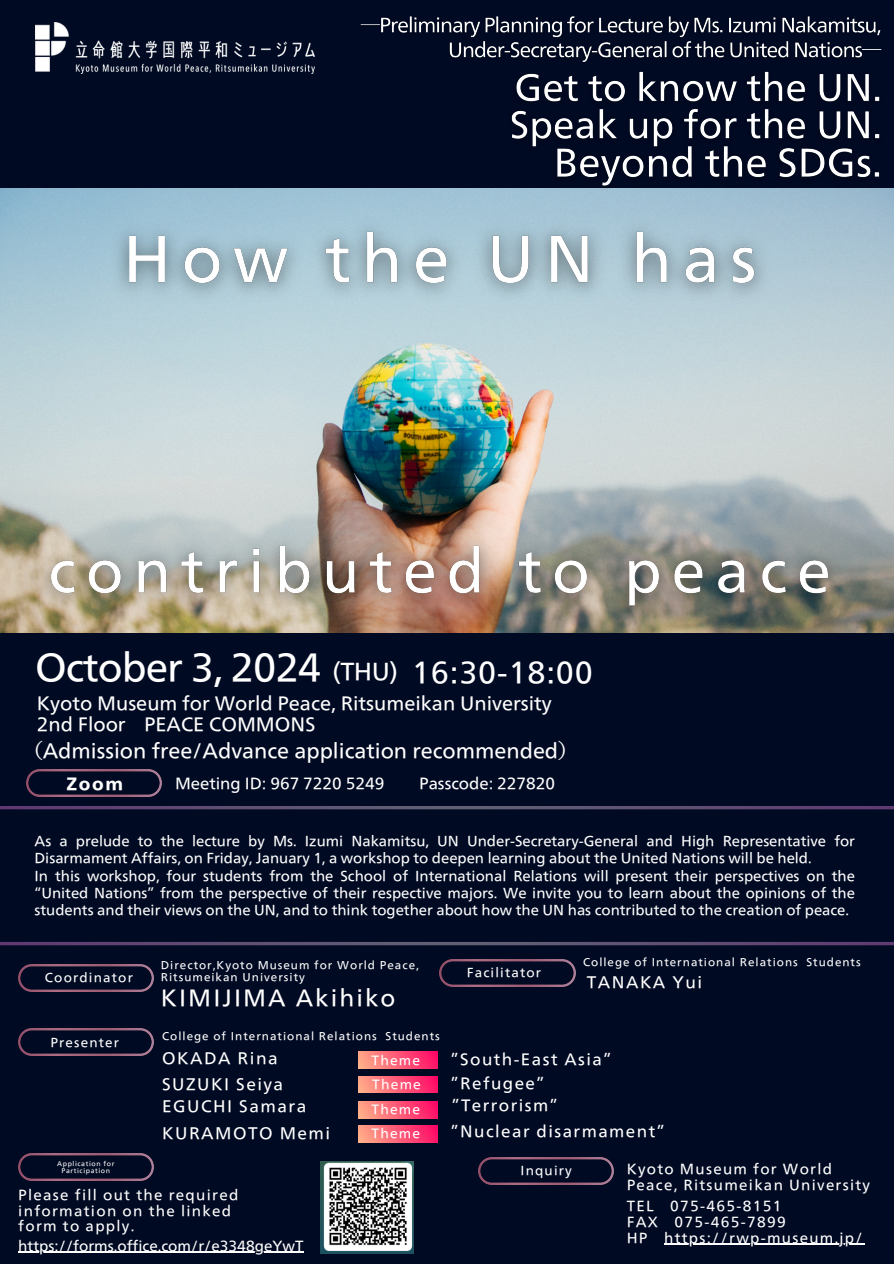
<style>
.page{position:relative;width:894px;height:1264px;background:#fff}
.page>*{position:absolute;margin:0;border:0;box-sizing:border-box;transform-origin:0 0}
.t1{font:37.35px "Tazugane Gothic Std N";letter-spacing:-.025em;color:#fff}
.t2{font:28.95px "Tazugane Gothic Std N";letter-spacing:.03em;color:#fff}
.t3{font:23.25px "Tazugane Gothic Std N";color:#fff}
.t4{font:22.35px "Tazugane Gothic Std N";letter-spacing:.095em;color:#fff}
.t5{font:19.95px "Tazugane Gothic Std N";color:#fff}
.t6{font:18.45px/21.3px "Tazugane Gothic Std N";color:#fff}
.t7{font:800 16.95px "Tazugane Gothic Std N";color:#fff}
.t8{font:15.9px "Tazugane Gothic Std N";letter-spacing:.09em;color:#fff}
.t9{font:15.6px "Tazugane Gothic Std N";letter-spacing:.095em;color:#fff}
.t10{font:15.45px "Tazugane Gothic Std N";color:#fff}
.t11{font:13.95px/15.8px "Tazugane Gothic Std N";letter-spacing:.095em;color:#fff}
.t12{font:13.95px "Tazugane Gothic Std N";color:#fff}
.t13{font:13.8px/17.2px "Tazugane Gothic Std N";color:#fff}
.t14{font:12.75px "Tazugane Gothic Std N";letter-spacing:.095em;color:#fff}
.t15{font:12.45px "Tazugane Gothic Std N";letter-spacing:.095em;color:#fff}
.t16{font:10.8px "Tazugane Gothic Std N";letter-spacing:.095em;color:#fff}
.t17{font:6.45px "Tazugane Gothic Std N";letter-spacing:.095em;color:#fff}
</style>
<div class="page">
<div style="left:0;top:0;width:893px;height:1263px;background:#000a22"></div>
<img style="left:0;top:189px;width:893px;height:443px">
<img style="left:35px;top:22px;width:279px;height:52px">
<svg style="left:0;top:806px;width:893px;height:139px"></svg>
<img style="left:503px;top:71px;width:385px;height:125px">
<img style="left:360px;top:16px;width:522px;height:46px">
<img style="left:104px;top:208px;width:677px;height:103px">
<img style="left:18px;top:964px;width:135px;height:27px">
<img style="left:478px;top:1157px;width:135px;height:27px">
<img style="left:25px;top:522px;width:827px;height:110px">
<img style="left:18px;top:1153px;width:135px;height:27px">
<div style="left:358px;top:1125px;width:79px;height:17px;background:linear-gradient(to right,#ffab88,#ff0d68)"></div>
<div style="left:358px;top:1101px;width:79px;height:17px;background:linear-gradient(to right,#ffab88,#ff0e68)"></div>
<div style="left:358px;top:1076px;width:79px;height:16px;background:linear-gradient(to right,#ffac88,#ff0e68)"></div>
<div style="left:358px;top:1051px;width:79px;height:16px;background:linear-gradient(to right,#ffac88,#ff0e68)"></div>
<hr style="left:663px;top:1243px;width:200px;height:1px;background:#fff">
<img style="left:18px;top:1028px;width:135px;height:27px">
<img style="left:26px;top:769px;width:135px;height:27px">
<img style="left:440px;top:959px;width:135px;height:27px">
<hr style="left:18px;top:1251px;width:285px;height:1px;background:#fff">
<img style="left:321px;top:1161px;width:92px;height:92px">
<p class="t1" style="left:35px;top:648px;width:287px">October 3, 2024</p>
<p class="t3" style="left:332px;top:659px;width:67px">(THU)</p>
<p class="t2" style="left:412px;top:657px;width:182px">16:30-18:00</p>
<h2 class="t6" style="left:37px;top:692px;width:516px">Kyoto Museum for World Peace, Ritsumeikan University<br>2nd Floor PEACE COMMONS</h2>
<p class="t5" style="left:23px;top:740px;width:556px">（Admission free/Advance application recommended）</p>
<p class="t7" style="left:66px;top:775px;width:58px">Zoom</p>
<p class="t10" style="left:175px;top:775px;width:211px">Meeting ID: 967 7220 5249</p>
<p class="t10" style="left:419px;top:775px;width:137px">Passcode: 227820</p>
<p class="t13" style="left:35px;top:832px;width:821px">As a prelude to the lecture by Ms. Izumi Nakamitsu, UN Under-Secretary-General and High Representative for<br>Disarmament Affairs, on Friday, January 1, a workshop to deepen learning about the United Nations will be held.</p>
<p class="t13" style="left:35px;top:866px;width:821px;text-align:justify">In this workshop, four students from the School of International Relations will present their perspectives on the “United Nations” from the perspective of their respective majors. We invite you to learn about the opinions of the students and their views on the UN, and to think together about how the UN has contributed to the creation of peace.</p>
<p class="t16" style="left:161px;top:959px;width:259px">Director,Kyoto Museum for World Peace,</p>
<h6 class="t15" style="left:45px;top:971px;width:89px">Coordinator</h6>
<h6 class="t16" style="left:161px;top:971px;width:145px">Ritsumeikan University</h6>
<p class="t15" style="left:50px;top:1035px;width:70px">Presenter</p>
<h4 class="t4" style="left:161px;top:986px;width:236px">KIMIJIMA Akihiko</h4>
<p class="t16" style="left:162px;top:1030px;width:279px">College of International Relations Students</p>
<p class="t15" style="left:466px;top:966px;width:76px">Facilitator</p>
<p class="t16" style="left:583px;top:956px;width:279px">College of International Relations Students</p>
<p class="t8" style="left:586px;top:973px;width:117px">TANAKA Yui</p>
<p class="t8" style="left:162px;top:1050px;width:117px">OKADA Rina</p>
<p class="t14" style="left:371px;top:1053px;width:50px">Theme</p>
<p class="t9" style="left:451px;top:1051px;width:162px">”South-East Asia”</p>
<p class="t8" style="left:162px;top:1075px;width:122px">SUZUKI Seiya</p>
<p class="t14" style="left:372px;top:1077px;width:50px">Theme</p>
<p class="t9" style="left:451px;top:1075px;width:95px">”Refugee”</p>
<p class="t8" style="left:162px;top:1097px;width:146px">EGUCHI Samara</p>
<p class="t8" style="left:162px;top:1124px;width:169px">KURAMOTO Memi</p>
<p class="t14" style="left:371px;top:1102px;width:50px">Theme</p>
<p class="t14" style="left:371px;top:1127px;width:50px">Theme</p>
<h5 class="t9" style="left:451px;top:1097px;width:107px">”Terrorism”</h5>
<p class="t9" style="left:451px;top:1123px;width:215px">”Nuclear disarmament”</p>
<p class="t17" style="left:57px;top:1160px;width:59px">Application for</p>
<p class="t17" style="left:61px;top:1167px;width:50px">Participation</p>
<p class="t11" style="left:18px;top:1186px;width:221px">Please fill out the required information on the linked form to apply.</p>
<p class="t12" style="left:18px;top:1238px;width:286px">https://forms.office.com/r/e3348geYwT</p>
<p class="t15" style="left:520px;top:1163px;width:53px">Inquiry</p>
<p class="t11" style="left:626px;top:1160px;width:245px">Kyoto Museum for World<br>Peace, Ritsumeikan University</p>
<p class="t11" style="left:626px;top:1197px;width:156px">TEL 075-465-8151</p>
<p class="t11" style="left:626px;top:1213px;width:160px">FAX 075-465-7899</p>
<p class="t11" style="left:626px;top:1229px;width:22px">HP</p>
<p class="t11" style="left:663px;top:1229px;width:200px">https://rwp-museum.jp/</p>
</div>
